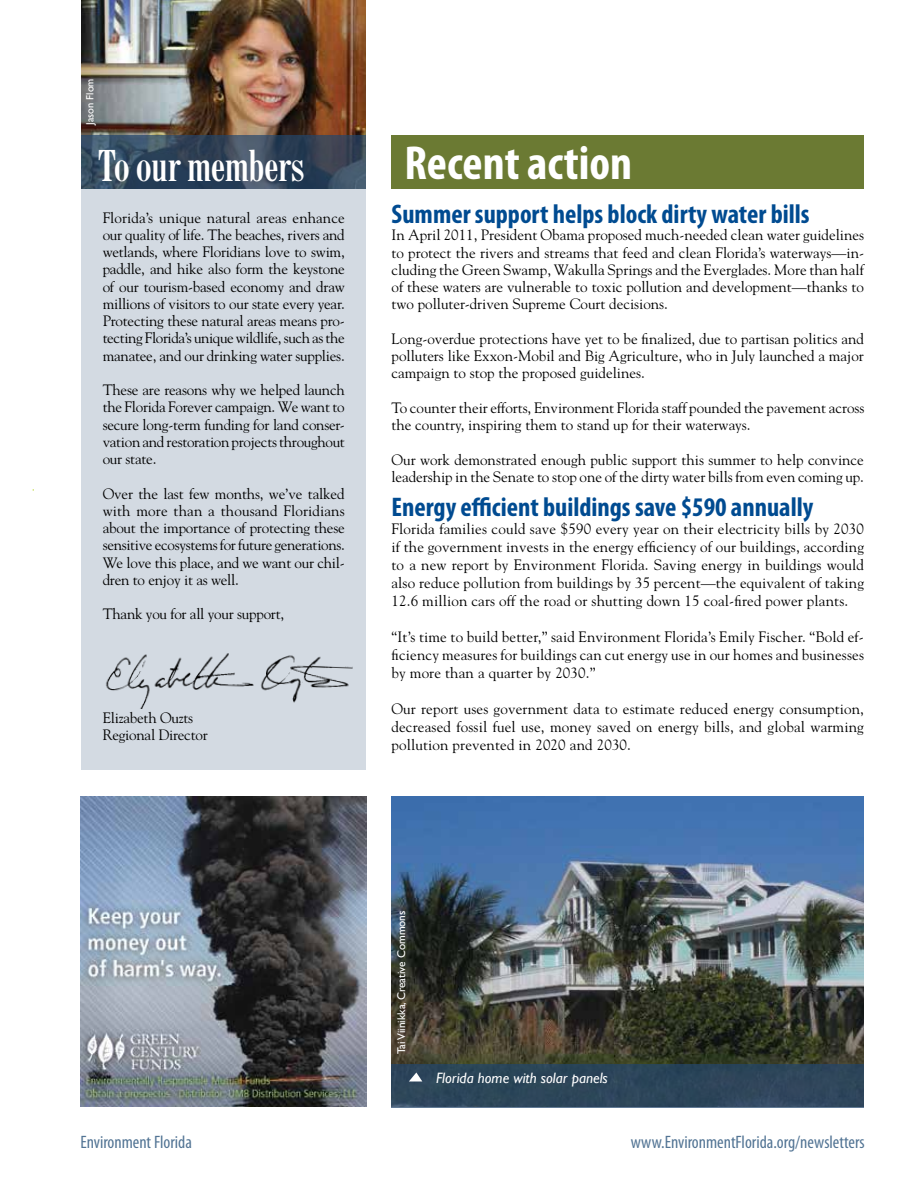
<style>
.page{position:relative;width:918px;height:1188px;background:#fff}
.page>*{position:absolute;margin:0;border:0;box-sizing:border-box;transform-origin:0 0}
.t1{font:700 condensed 48px "Myriad Pro";color:#fff}
.t2{font:700 condensed 42px "Century FB";color:#fff}
.t3{font:700 condensed 27px "Myriad Pro";color:#004b91}
.t4{font:condensed 18px "Myriad Pro";color:#527494}
.t5{font:15px/17.2px "Goudy";color:#000;text-align:justify}
.t6{font:italic 15px "Gill Sans";color:#fff}
.t7{font:11.25px "Gill Sans";color:#fff}
.t8{font:10.5px "Gill Sans";color:#fff}
</style>
<div class="page">
<img style="left:392px;top:796px;width:472px;height:268px">
<img style="left:81px;top:796px;width:285px;height:311px">
<div style="left:81px;top:3px;width:285px;height:767px;background:#d3dae2"></div>
<img style="left:81px;top:0;width:285px;height:135px">
<div style="left:392px;top:135px;width:472px;height:54px;background:#6b7a33"></div>
<svg style="left:81px;top:135px;width:285px;height:54px;background:#35485d"></svg>
<div style="left:392px;top:1064px;width:472px;height:44px;background:#2d465a"></div>
<img style="left:106px;top:653px;width:247px;height:56px">
<svg style="left:409px;top:1072px;width:13px;height:9px"></svg>
<p class="t8" style="left:84px;top:125px;width:48px;rotate:-90deg">Jason Flom</p>
<h2 class="t2" style="left:98px;top:143px;width:208px">To our members</h2>
<p class="t5" style="left:103px;top:208px;width:244px">Florida’s unique natural areas enhance our quality of life. The beaches, rivers and wetlands, where Floridians love to swim, paddle, and hike also form the keystone of our tourism-based economy and draw millions of visitors to our state every year.<br>Protecting these natural areas means pro&shy;tecting Florida’s unique wildlife, such as the manatee, and our drinking water supplies.</p>
<p class="t5" style="left:103px;top:381px;width:244px">These are reasons why we helped launch the Florida Forever campaign. We want to secure long-term funding for land conser&shy;vation and restoration projects throughout our state.</p>
<p class="t5" style="left:103px;top:484px;width:244px">Over the last few months, we’ve talked with more than a thousand Floridians about the importance of protecting these sensitive ecosystems for future generations.<br>We love this place, and we want our chil&shy;dren to enjoy it as well.</p>
<p class="t5" style="left:103px;top:605px;width:183px">Thank you for all your support,</p>
<p class="t5" style="left:103px;top:709px;width:107px">Elizabeth Ouzts<br>Regional Director</p>
<h1 class="t1" style="left:405px;top:133px;width:229px">Recent action</h1>
<h3 class="t3" style="left:392px;top:197px;width:420px">Summer support helps block dirty water bills</h3>
<p class="t5" style="left:392px;top:226px;width:474px">In April 2011, President Obama proposed much-needed clean water guidelines to protect the rivers and streams that feed and clean Florida’s waterways—in&shy;cluding the Green Swamp, Wakulla Springs and the Everglades. More than half of these waters are vulnerable to toxic pollution and development—thanks to two polluter-driven Supreme Court decisions.</p>
<p class="t5" style="left:392px;top:330px;width:474px">Long-overdue protections have yet to be finalized, due to partisan politics and polluters like Exxon-Mobil and Big Agriculture, who in July launched a major campaign to stop the proposed guidelines.</p>
<p class="t5" style="left:392px;top:399px;width:474px">To counter their efforts, Environment Florida staff pounded the pavement across the country, inspiring them to stand up for their waterways.</p>
<p class="t5" style="left:392px;top:450px;width:474px">Our work demonstrated enough public support this summer to help convince leadership in the Senate to stop one of the dirty water bills from even coming up.</p>
<h3 class="t3" style="left:392px;top:491px;width:424px">Energy efficient buildings save $590 annually</h3>
<p class="t5" style="left:392px;top:520px;width:474px;line-height:18px">Florida families could save $590 every year on their electricity bills by 2030 if the government invests in the energy efficiency of our buildings, according to a new report by Environment Florida. Saving energy in buildings would also reduce pollution from buildings by 35 percent—the equivalent of taking 12.6 million cars off the road or shutting down 15 coal-fired power plants.</p>
<p class="t5" style="left:392px;top:628px;width:474px;line-height:18px">“It’s time to build better,” said Environment Florida’s Emily Fischer. “Bold ef&shy;ficiency measures for buildings can cut energy use in our homes and businesses by more than a quarter by 2030.”</p>
<p class="t5" style="left:392px;top:700px;width:474px;line-height:18px">Our report uses government data to estimate reduced energy consumption, decreased fossil fuel use, money saved on energy bills, and global warming pollution prevented in 2020 and 2030.</p>
<p class="t7" style="left:395px;top:1054px;width:145px;rotate:-90deg">Tai Viinikka, Creative Commons</p>
<p class="t6" style="left:436px;top:1069px;width:173px">Florida home with solar panels</p>
<p class="t4" style="left:80px;top:1131px;width:113px">Environment Florida</p>
<p class="t4" style="left:631px;top:1131px;width:235px">www.EnvironmentFlorida.org/newsletters</p>
</div>
